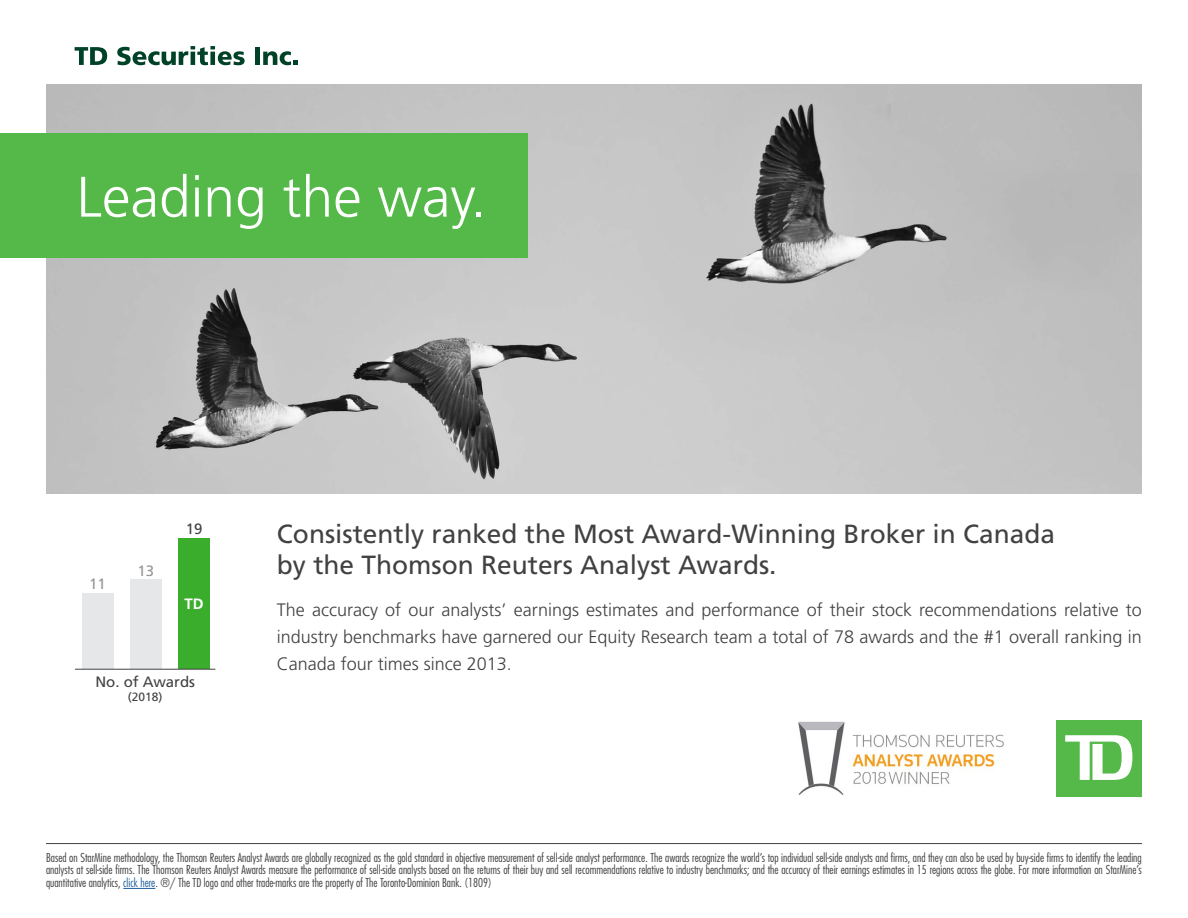
<style>
.page{position:relative;width:1188px;height:918px;background:#fff}
.page>*{position:absolute;margin:0;border:0;box-sizing:border-box;transform-origin:0 0}
.Body_Copy_-_90__Blac{font:300 57px "Frutiger LT Std";color:#fff}
.XL_-_Sub-headline{font:26.25px/30.6px "Frutiger LT Std";color:#414042}
.XL_-_Body_Copy{font:300 18px/27px "Frutiger LT Std";color:#414042;text-align:justify}
.L_-_Sub-headline{font:15px "Frutiger LT Std";color:#414042}
.L_-_Sub-headline-2{font:15px "Frutiger LT Std";color:#939598}
.L_-_Sub-headline-3{font:700 15px "Frutiger LT Std";color:#fff}
.Legal_Copy{font:300 condensed 12px/12.8px "Futura Std";color:#414042;text-align:justify}
.L_-_Sub-headline-4{font:12px "Frutiger LT Std";color:#414042}
.s1{color:#215e9e}
</style>
<div class="page">
<svg style="left:75px;top:47px;width:32px;height:18px"></svg>
<svg style="left:117px;top:46px;width:128px;height:19px"></svg>
<div style="left:255px;top:47px;width:5px;height:18px;background:#004228"></div>
<svg style="left:263px;top:51px;width:35px;height:14px"></svg>
<div style="left:1056px;top:720px;width:86px;height:77px;background:#54b948"></div>
<svg style="left:1065px;top:735px;width:67px;height:45px"></svg>
<img style="left:46px;top:84px;width:1096px;height:410px">
<hr style="left:123px;top:888px;width:32px;height:1px;background:#215e9e">
<div style="left:0;top:133px;width:527px;height:125px;background:#54b948"></div>
<div style="left:178px;top:538px;width:32px;height:131px;background:#3aad2c"></div>
<div style="left:130px;top:580px;width:32px;height:89px;background:#e6e7e8"></div>
<div style="left:82px;top:593px;width:31px;height:76px;background:#e6e7e8"></div>
<hr style="left:75px;top:669px;width:140px;height:1px;background:#414042">
<hr style="left:46px;top:843px;width:1096px;height:1px;background:#414042">
<img style="left:798px;top:721px;width:206px;height:74px">
<p class="Body_Copy_-_90__Blac" style="left:77px;top:165px;width:411px">Leading the way.</p>
<p class="L_-_Sub-headline-2" style="left:89px;top:575px;width:18px">11</p>
<p class="L_-_Sub-headline-2" style="left:138px;top:562px;width:18px">13</p>
<p class="L_-_Sub-headline" style="left:186px;top:520px;width:18px">19</p>
<p class="L_-_Sub-headline-3" style="left:185px;top:595px;width:21px">TD</p>
<p class="L_-_Sub-headline" style="left:95px;top:673px;width:101px">No. of Awards</p>
<p class="L_-_Sub-headline-4" style="left:128px;top:690px;width:36px">(2018)</p>
<p class="XL_-_Sub-headline" style="left:277px;top:519px;width:780px">Consistently ranked the Most Award-Winning Broker in Canada by the Thomson Reuters Analyst Awards.</p>
<p class="XL_-_Body_Copy" style="left:277px;top:596px;width:866px">The accuracy of our analysts’ earnings estimates and performance of their stock recommendations relative to industry benchmarks have garnered our Equity Research team a total of 78 awards and the #1 overall ranking in Canada four times since 2013.</p>
<p class="Legal_Copy" style="left:46px;top:851px;width:1097px">Based on StarMine methodology, the Thomson Reuters Analyst Awards are globally recognized as the gold standard in objective measurement of sell-side analyst performance. The awards recognize the world’s top individual sell-side analysts and firms, and they can also be used by buy-side firms to identify the leading analysts at sell-side firms. The Thomson Reuters Analyst Awards measure the performance of sell-side analysts based on the returns of their buy and sell recommendations relative to industry benchmarks; and the accuracy of their earnings estimates in 15 regions across the globe. For more information on StarMine’s quantitative analytics, <span class="s1">click here</span>. ®/ The TD logo and other trade-marks are the property of The Toronto-Dominion Bank. (1809)</p>
</div>
